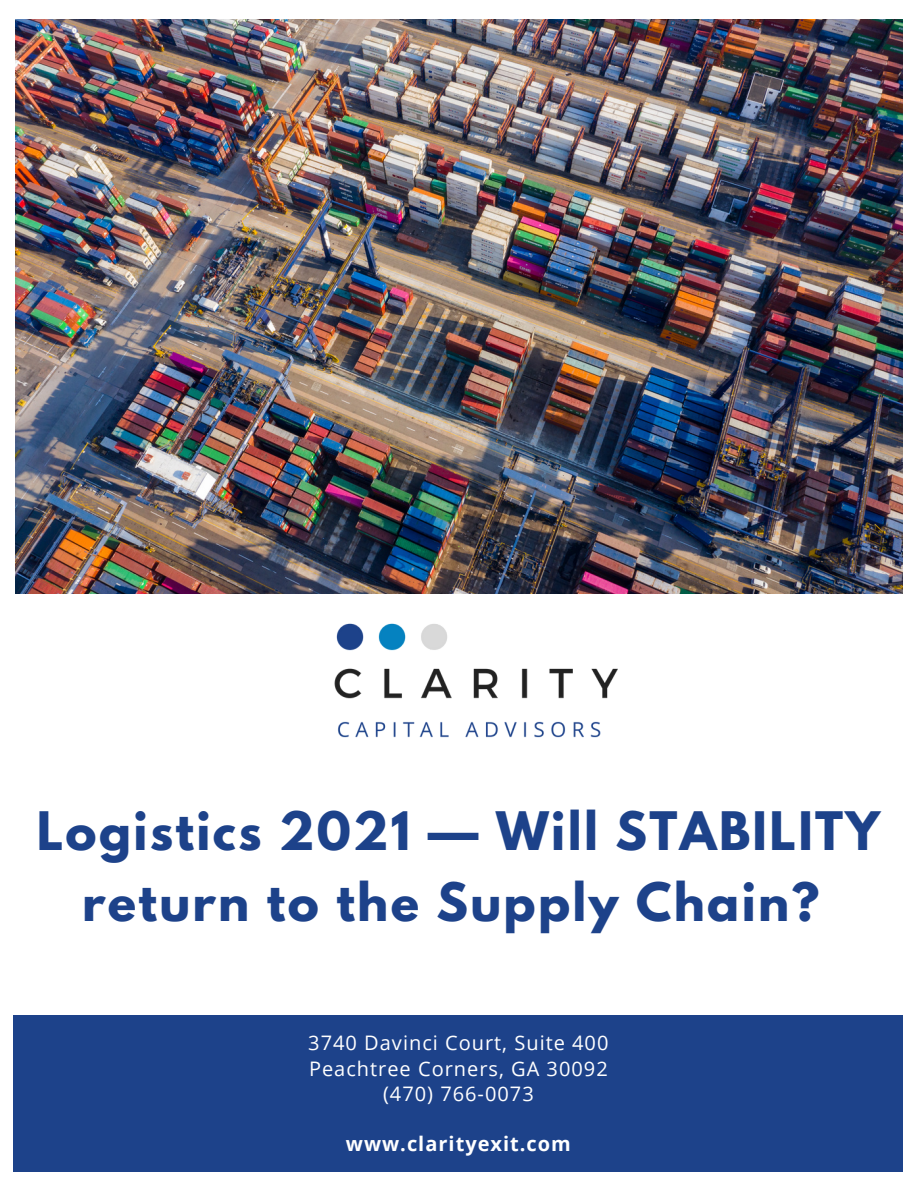
<style>
.page{position:relative;width:918px;height:1188px;background:#fff}
.page>*{position:absolute;margin:0;border:0;box-sizing:border-box;transform-origin:0 0}
.t1{font:700 46.95px/70.8px "League Spartan";letter-spacing:.05em;color:#1d428a;text-align:center}
.t2{font:19.95px "Open Sans";letter-spacing:.05em;color:#fff}
.t3{font:700 19.95px "Open Sans";letter-spacing:.05em;color:#fff}
</style>
<div class="page">
<img style="left:15px;top:19px;width:888px;height:575px">
<div style="left:14px;top:1015px;width:889px;height:156px;background:#1d428a"></div>
<img style="left:334px;top:623px;width:284px;height:115px">
<p class="t1" style="left:37px;top:801px;width:845px">Logistics 2021 — Will STABILITY return to the Supply Chain?</p>
<p class="t2" style="left:308px;top:1029px;width:302px">3740 Davinci Court, Suite 400</p>
<p class="t2" style="left:309px;top:1054px;width:300px">Peachtree Corners, GA 30092</p>
<p class="t2" style="left:383px;top:1080px;width:152px">(470) 766-0073</p>
<p class="t3" style="left:346px;top:1130px;width:226px">www.clarityexit.com</p>
</div>
